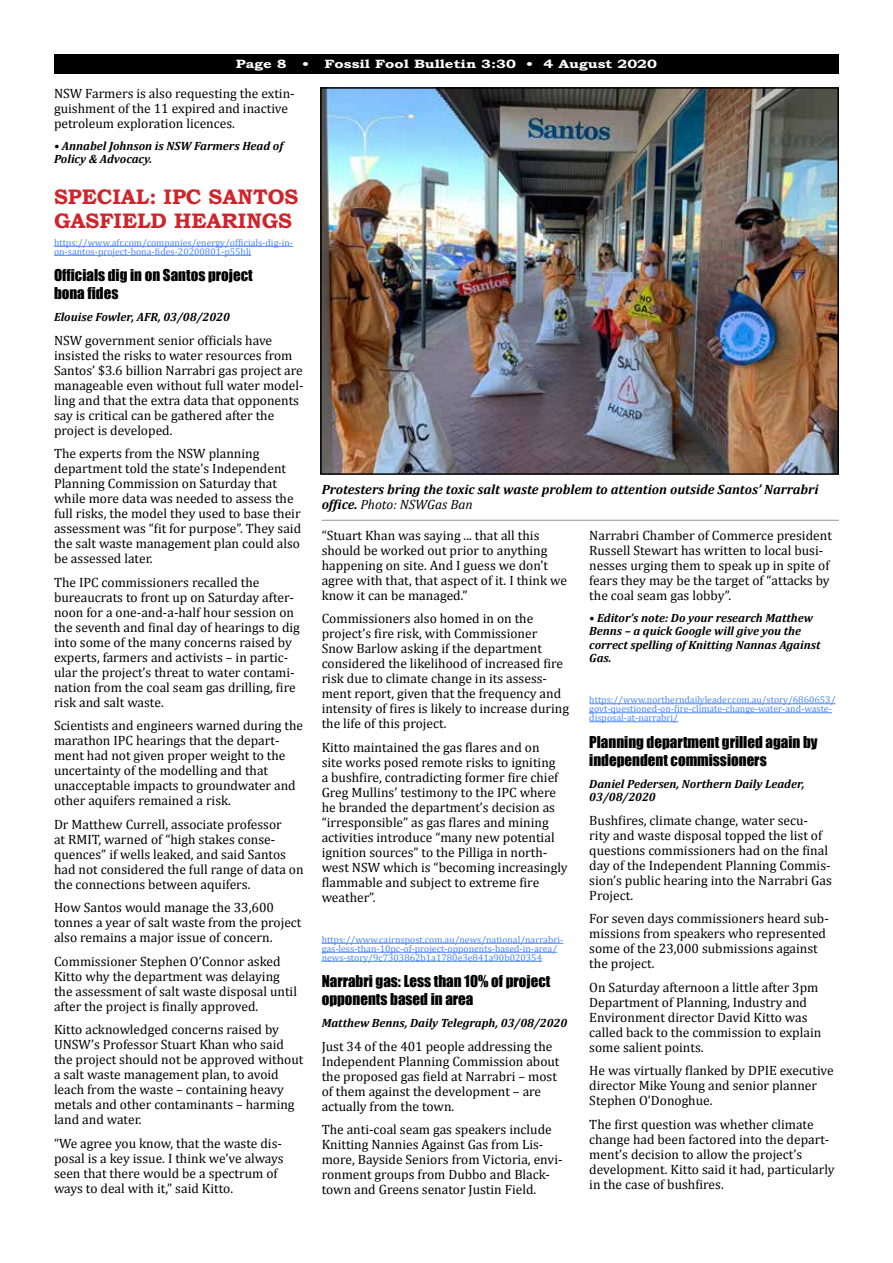
<style>
.page{position:relative;width:893px;height:1263px;background:#fff}
.page>*{position:absolute;margin:0;border:0;box-sizing:border-box;transform-origin:0 0}
.t1{font:700 21px/24px "Bookman Old Style";color:#d2232a}
.t2{font:15px/18px "Impact";color:#000}
.t3{font:13.5px/15px "Cambria";color:#000}
.t4{font:italic 700 13.5px/15px "Cambria";color:#000}
.t5{font:italic 700 12px/13.5px "Cambria";color:#000}
.t6{font:700 12px "Bookman Old Style";color:#fff;scale:1.25 1}
.t7{font:9.75px/9px "Cambria";color:#4a85ff}
.s1{font-weight:400}
</style>
<div class="page">
<div style="left:54px;top:54px;width:785px;height:20px;background:#000"></div>
<hr style="left:54px;top:246px;width:239px;height:1px;background:#4a85ff">
<hr style="left:54px;top:255px;width:197px;height:1px;background:#4a85ff">
<hr style="left:322px;top:943px;width:241px;height:1px;background:#4a85ff">
<hr style="left:322px;top:952px;width:235px;height:1px;background:#4a85ff">
<hr style="left:322px;top:961px;width:220px;height:1px;background:#4a85ff">
<hr style="left:589px;top:703px;width:246px;height:1px;background:#4a85ff">
<hr style="left:589px;top:712px;width:243px;height:1px;background:#4a85ff">
<hr style="left:589px;top:721px;width:89px;height:1px;background:#4a85ff">
<img style="left:323px;top:90px;width:513px;height:382px">
<div style="left:320px;top:87px;width:519px;height:388px;border:2px solid #000"></div>
<hr style="left:322px;top:520px;width:517px;height:1px;background:#939598">
<p class="t6" style="left:236px;top:55px;width:42px">Page 8</p>
<p class="t6" style="left:302px;top:55px;width:285px">• Fossil Fool Bulletin 3:30 • 4 August 2020</p>
<p class="t3" style="left:54px;top:86px;width:242px">NSW Farmers is also requesting the extin&shy;guishment of the 11 expired and inactive petroleum exploration licences.</p>
<p class="t5" style="left:54px;top:139px;width:231px">• Annabel Johnson is NSW Farmers Head of<br>Policy &amp; Advocacy.</p>
<h1 class="t1" style="left:54px;top:185px;width:246px">SPECIAL: IPC SANTOS<br>GASFIELD HEARINGS</h1>
<p class="t7" style="left:54px;top:238px;width:241px">https://www.afr.com/companies/energy/officials-dig-in&shy;on-santos-project-bona-fides-20200801-p55hli</p>
<p class="t2" style="left:54px;top:266px;width:200px">Officials dig in on Santos project bona fides</p>
<p class="t5" style="left:54px;top:310px;width:177px">Elouise Fowler, AFR, 03/08/2020</p>
<p class="t3" style="left:54px;top:333px;width:251px">NSW government senior officials have insisted the risks to water resources from Santos’ $3.6 billion Narrabri gas project are manageable even without full water model&shy;ling and that the extra data that opponents say is critical can be gathered after the project is developed.</p>
<p class="t3" style="left:54px;top:446px;width:249px">The experts from the NSW planning department told the state’s Independent Planning Commission on Saturday that while more data was needed to assess the full risks, the model they used to base their assessment was “fit for purpose”. They said the salt waste management plan could also be assessed later.</p>
<p class="t3" style="left:54px;top:575px;width:247px">The IPC commissioners recalled the bureaucrats to front up on Saturday after&shy;noon for a one-and-a-half hour session on the seventh and final day of hearings to dig into some of the many concerns raised by experts, farmers and activists – in partic&shy;ular the project’s threat to water contami&shy;nation from the coal seam gas drilling, fire risk and salt waste.</p>
<p class="t3" style="left:54px;top:718px;width:251px">Scientists and engineers warned during the marathon IPC hearings that the depart&shy;ment had not given proper weight to the uncertainty of the modelling and that unacceptable impacts to groundwater and other aquifers remained a risk.</p>
<p class="t3" style="left:54px;top:817px;width:251px">Dr Matthew Currell, associate professor<br>at RMIT, warned of “high stakes conse&shy;quences” if wells leaked, and said Santos had not considered the full range of data on the connections between aquifers.</p>
<p class="t3" style="left:54px;top:900px;width:249px">How Santos would manage the 33,600 tonnes a year of salt waste from the project also remains a major issue of concern.</p>
<p class="t3" style="left:54px;top:954px;width:244px">Commissioner Stephen O’Connor asked Kitto why the department was delaying the assessment of salt waste disposal until after the project is finally approved.</p>
<p class="t3" style="left:54px;top:1022px;width:251px">Kitto acknowledged concerns raised by UNSW’s Professor Stuart Khan who said the project should not be approved without a salt waste management plan, to avoid leach from the waste – containing heavy metals and other contaminants – harming land and water.</p>
<p class="t3" style="left:54px;top:1136px;width:231px">“We agree you know, that the waste dis&shy;posal is a key issue. I think we’ve always seen that there would be a spectrum of ways to deal with it,” said Kitto.</p>
<p class="t4" style="left:322px;top:481px;width:498px">Protesters bring the toxic salt waste problem to attention outside Santos’ Narrabri office. <span class="s1">Photo: NSWGas Ban</span></p>
<p class="t3" style="left:322px;top:527px;width:247px">“Stuart Khan was saying ... that all this should be worked out prior to anything happening on site. And I guess we don’t agree with that, that aspect of it. I think we know it can be managed.”</p>
<p class="t3" style="left:322px;top:611px;width:249px">Commissioners also homed in on the project’s fire risk, with Commissioner Snow Barlow asking if the department considered the likelihood of increased fire risk due to climate change in its assess&shy;ment report, given that the frequency and intensity of fires is likely to increase during the life of this project.</p>
<p class="t3" style="left:322px;top:739px;width:247px">Kitto maintained the gas flares and on<br>site works posed remote risks to igniting<br>a bushfire, contradicting former fire chief Greg Mullins’ testimony to the IPC where he branded the department’s decision as “irresponsible” as gas flares and mining activities introduce “many new potential ignition sources” to the Pilliga in north&shy;west NSW which is “becoming increasingly flammable and subject to extreme fire weather”.</p>
<p class="t7" style="left:322px;top:935px;width:243px">https://www.cairnspost.com.au/news/national/narrabri&shy;gas-less-than-10pc-of-project-opponents-based-in-area/ news-story/9c7303862b1a1780e3e841a90b020354</p>
<p class="t2" style="left:322px;top:972px;width:230px">Narrabri gas: Less than 10% of project opponents based in area</p>
<p class="t5" style="left:322px;top:1016px;width:247px">Matthew Benns, Daily Telegraph, 03/08/2020</p>
<p class="t3" style="left:322px;top:1038px;width:239px">Just 34 of the 401 people addressing the Independent Planning Commission about the proposed gas field at Narrabri – most of them against the development – are actually from the town.</p>
<p class="t3" style="left:322px;top:1122px;width:242px">The anti-coal seam gas speakers include Knitting Nannies Against Gas from Lis&shy;more, Bayside Seniors from Victoria, envi&shy;ronment groups from Dubbo and Black&shy;town and Greens senator Justin Field.</p>
<p class="t3" style="left:589px;top:527px;width:244px">Narrabri Chamber of Commerce president Russell Stewart has written to local busi&shy;nesses urging them to speak up in spite of fears they may be the target of “attacks by the coal seam gas lobby”.</p>
<p class="t5" style="left:589px;top:610px;width:233px">• Editor’s note: Do your research Matthew<br>Benns – a quick Google will give you the correct spelling of Knitting Nannas Against<br>Gas.</p>
<p class="t7" style="left:589px;top:695px;width:248px">https://www.northerndailyleader.com.au/story/6860653/ govt-questioned-on-fire-climate-change-water-and-waste&shy;disposal-at-narrabri/</p>
<p class="t2" style="left:589px;top:732px;width:230px">Planning department grilled again by independent commissioners</p>
<p class="t5" style="left:589px;top:776px;width:217px">Daniel Pedersen, Northern Daily Leader,<br>03/08/2020</p>
<p class="t3" style="left:589px;top:812px;width:244px">Bushfires, climate change, water secu&shy;rity and waste disposal topped the list of questions commissioners had on the final day of the Independent Planning Commis&shy;sion’s public hearing into the Narrabri Gas Project.</p>
<p class="t3" style="left:589px;top:911px;width:241px">For seven days commissioners heard sub&shy;missions from speakers who represented some of the 23,000 submissions against the project.</p>
<p class="t3" style="left:589px;top:979px;width:234px">On Saturday afternoon a little after 3pm Department of Planning, Industry and Environment director David Kitto was called back to the commission to explain some salient points.</p>
<p class="t3" style="left:589px;top:1063px;width:246px">He was virtually flanked by DPIE executive director Mike Young and senior planner<br>Stephen O’Donoghue.</p>
<p class="t3" style="left:589px;top:1116px;width:247px">The first question was whether climate change had been factored into the depart&shy;ment’s decision to allow the project’s development. Kitto said it had, particularly in the case of bushfires.</p>
</div>
